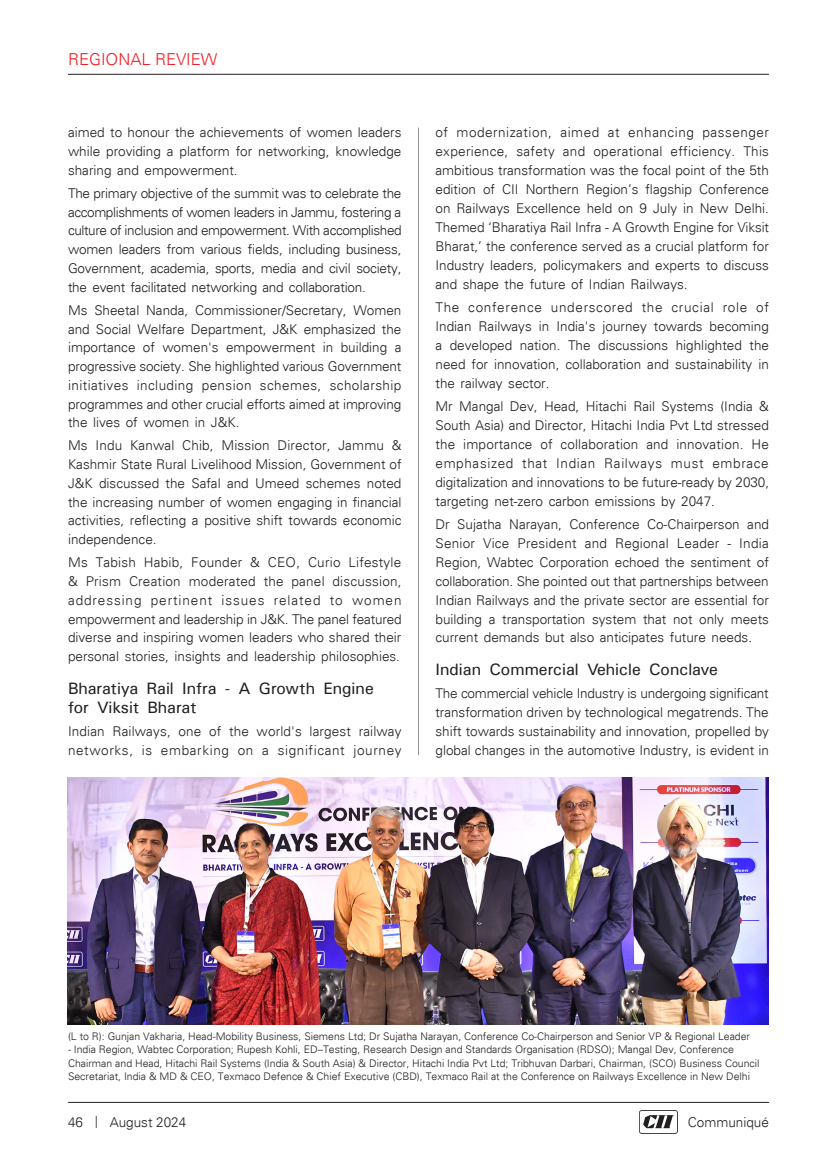
<style>
.page{position:relative;width:837px;height:1161px;background:#fff}
.page>*{position:absolute;margin:0;border:0;box-sizing:border-box;transform-origin:0 0}
.cov-subHeading{font:16.5px/19.8px "Univers";color:#231f20}
.Sector{font:300 16.5px "Univers";color:#ee1d23}
.Comm_Running{font:300 13.5px/18.9px "Univers";color:#231f20;text-align:justify}
.Comm_Running-2{font:300 13.5px/18.8px "Univers";letter-spacing:.03em;color:#231f20}
.comm-caption{font:300 10.5px/13.5px "Univers";color:#231f20}
.s1{font-size:12px}
</style>
<div class="page">
<img style="left:640px;top:1111px;width:37px;height:23px">
<hr style="left:68px;top:1102px;width:701px;height:1px;background:#231f20">
<hr style="left:68px;top:74px;width:701px;height:1px;background:#231f20">
<hr style="left:418px;top:128px;width:1px;height:627px;background:#939598">
<img style="left:67px;top:778px;width:702px;height:246px">
<p class="Sector" style="left:68px;top:50px;width:151px">REGIONAL REVIEW</p>
<p class="Comm_Running" style="left:68px;top:123px;width:335px">aimed to honour the achievements of women leaders while providing a platform for networking, knowledge sharing and empowerment.</p>
<p class="Comm_Running" style="left:68px;top:184px;width:335px">The primary objective of the summit was to celebrate the accomplishments of women leaders in Jammu, fostering a culture of inclusion and empowerment. With accomplished women leaders from various fields, including business, Government, academia, sports, media and civil society, the event facilitated networking and collaboration.</p>
<p class="Comm_Running" style="left:68px;top:301px;width:335px">Ms Sheetal Nanda, Commissioner/Secretary, Women and Social Welfare Department, J&amp;K emphasized the importance of women's empowerment in building a progressive society. She highlighted various Government initiatives including pension schemes, scholarship programmes and other crucial efforts aimed at improving the lives of women in J&amp;K.</p>
<p class="Comm_Running" style="left:68px;top:436px;width:335px">Ms Indu Kanwal Chib, Mission Director, Jammu &amp; Kashmir State Rural Livelihood Mission, Government of J&amp;K discussed the Safal and Umeed schemes noted the increasing number of women engaging in financial activities, reflecting a positive shift towards economic independence.</p>
<p class="Comm_Running" style="left:68px;top:553px;width:335px">Ms Tabish Habib, Founder &amp; CEO, Curio Lifestyle &amp; Prism Creation moderated the panel discussion, addressing pertinent issues related to women empowerment and leadership in J&amp;K. The panel featured diverse and inspiring women leaders who shared their personal stories, insights and leadership philosophies.</p>
<p class="cov-subHeading" style="left:68px;top:678px;width:307px">Bharatiya Rail Infra - A Growth Engine for Viksit Bharat</p>
<p class="Comm_Running-2" style="left:68px;top:722px;width:335px">Indian Railways, one of the world's largest railway networks, is embarking on a significant journey</p>
<p class="Comm_Running" style="left:436px;top:123px;width:335px">of modernization, aimed at enhancing passenger experience, safety and operational efficiency. This ambitious transformation was the focal point of the 5th edition of CII Northern Region’s flagship Conference on Railways Excellence held on 9 July in New Delhi.<br>Themed ‘Bharatiya Rail Infra - A Growth Engine for Viksit Bharat,’ the conference served as a crucial platform for Industry leaders, policymakers and experts to discuss and shape the future of Indian Railways.</p>
<p class="Comm_Running" style="left:436px;top:298px;width:335px">The conference underscored the crucial role of Indian Railways in India's journey towards becoming a developed nation. The discussions highlighted the need for innovation, collaboration and sustainability in the railway sector.</p>
<p class="Comm_Running" style="left:436px;top:397px;width:335px">Mr Mangal Dev, Head, Hitachi Rail Systems (India &amp; South Asia) and Director, Hitachi India Pvt Ltd stressed the importance of collaboration and innovation. He emphasized that Indian Railways must embrace digitalization and innovations to be future-ready by 2030, targeting net-zero carbon emissions by 2047.</p>
<p class="Comm_Running" style="left:436px;top:515px;width:335px">Dr Sujatha Narayan, Conference Co-Chairperson and Senior Vice President and Regional Leader - India Region, Wabtec Corporation echoed the sentiment of collaboration. She pointed out that partnerships between Indian Railways and the private sector are essential for building a transportation system that not only meets current demands but also anticipates future needs.</p>
<p class="cov-subHeading" style="left:436px;top:659px;width:284px">Indian Commercial Vehicle Conclave</p>
<p class="Comm_Running" style="left:436px;top:684px;width:335px">The commercial vehicle Industry is undergoing significant transformation driven by technological megatrends. The shift towards sustainability and innovation, propelled by global changes in the automotive Industry, is evident in</p>
<p class="comm-caption" style="left:68px;top:1029px;width:684px">(L to R): Gunjan Vakharia, Head-Mobility Business, Siemens Ltd; Dr Sujatha Narayan, Conference Co-Chairperson and Senior VP &amp; Regional Leader</p>
<p class="comm-caption" style="left:68px;top:1043px;width:693px">- India Region, Wabtec Corporation; Rupesh Kohli, ED–Testing, Research Design and Standards Organisation (RDSO); Mangal Dev, Conference<br>Chairman and Head, Hitachi Rail Systems (India &amp; South Asia) &amp; Director, Hitachi India Pvt Ltd; Tribhuvan Darbari, Chairman, (SCO) Business Council<br>Secretariat, India &amp; MD &amp; CEO, Texmaco Defence &amp; Chief Executive (CBD), Texmaco Rail at the Conference on Railways Excellence in New Delhi</p>
<p class="Comm_Running" style="left:68px;top:1113px;width:120px">46 <span class="s1">|</span> August 2024</p>
<p class="Comm_Running" style="left:688px;top:1113px;width:83px">Communiqué</p>
</div>
